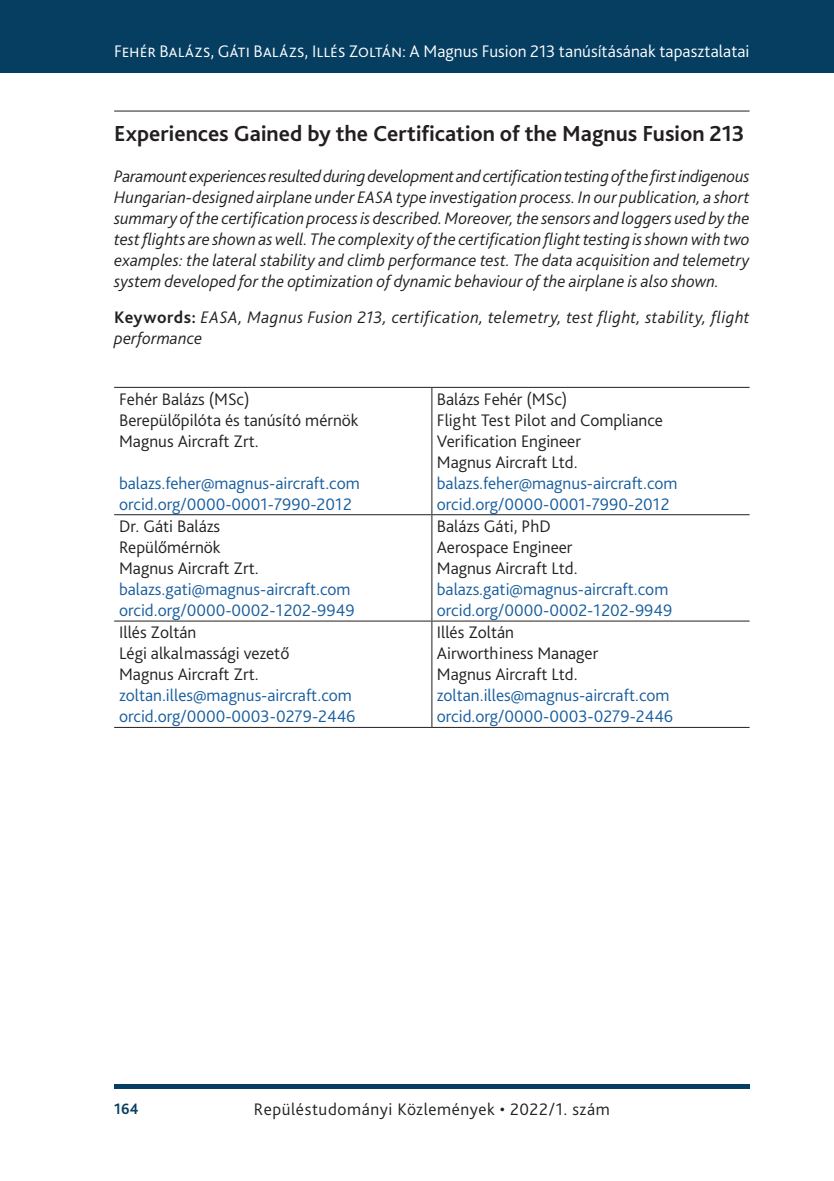
<style>
.page{position:relative;width:834px;height:1181px;background:#fff}
.page>*{position:absolute;margin:0;border:0;box-sizing:border-box;transform-origin:0 0}
._3_3_Abctract_angol{font:700 22.75px "Bliss Pro";color:#231f20}
._3_4_Abstract_angol{font:italic 300 17.5px/21px "Bliss Pro";letter-spacing:.01em;color:#231f20;text-align:justify}
.RTK_szerzok_tablazat{font:300 17.5px "Bliss Pro";color:#175d9e}
.RTK_szerzok_tablazat-2{font:300 17.5px/21px "Bliss Pro";color:#231f20}
.t1{font:300 17.5px "Bliss Pro";letter-spacing:.005em;color:#fff}
.RTK_szerzok_tablazat-3{font:300 17.5px "Bliss Pro";letter-spacing:.03em;color:#231f20}
.t2{font:700 15.75px "Bliss Pro";color:#063e62;scale:.95 1}
.s1{font-weight:700;font-style:normal}
</style>
<div class="page">
<div style="left:0;top:0;width:833px;height:73px;background:#063e62"></div>
<div style="left:114px;top:1084px;width:635px;height:5px;background:#063e62"></div>
<hr style="left:114px;top:111px;width:635px;height:1px;background:#231f20">
<hr style="left:114px;top:387px;width:318px;height:1px;background:#231f20">
<hr style="left:432px;top:387px;width:317px;height:1px;background:#231f20">
<hr style="left:431px;top:388px;width:1px;height:126px;background:#231f20">
<hr style="left:114px;top:514px;width:318px;height:1px;background:#231f20">
<hr style="left:432px;top:514px;width:317px;height:1px;background:#231f20">
<hr style="left:431px;top:515px;width:1px;height:105px;background:#231f20">
<hr style="left:114px;top:620px;width:318px;height:1px;background:#231f20">
<hr style="left:432px;top:620px;width:317px;height:1px;background:#231f20">
<hr style="left:431px;top:621px;width:1px;height:106px;background:#231f20">
<hr style="left:114px;top:727px;width:318px;height:1px;background:#231f20">
<hr style="left:432px;top:727px;width:317px;height:1px;background:#231f20">
<p class="t1" style="left:114px;top:41px;width:636px">Fehér Balázs, Gáti Balázs, Illés Zoltán: A Magnus Fusion 213 tanúsításának tapasztalatai</p>
<p class="_3_3_Abctract_angol" style="left:114px;top:120px;width:631px">Experiences Gained by the Certification of the Magnus Fusion 213</p>
<p class="_3_4_Abstract_angol" style="left:114px;top:165px;width:637px">Paramount experiences resulted during development and certification testing of the first indigenous Hungarian-designed airplane under EASA type investigation process. In our publication, a short summary of the certification process is described. Moreover, the sensors and loggers used by the test flights are shown as well. The complexity of the certification flight testing is shown with two examples: the lateral stability and climb performance test. The data acquisition and telemetry system developed for the optimization of dynamic behaviour of the airplane is also shown.</p>
<p class="_3_4_Abstract_angol" style="left:114px;top:306px;width:636px"><span class="s1">Keywords:</span> EASA, Magnus Fusion 213, certification, telemetry, test flight, stability, flight performance</p>
<p class="RTK_szerzok_tablazat-2" style="left:119px;top:388px;width:132px">Fehér Balázs (MSc)</p>
<p class="RTK_szerzok_tablazat-2" style="left:119px;top:409px;width:241px">Berepülőpilóta és tanúsító mérnök</p>
<p class="RTK_szerzok_tablazat-2" style="left:119px;top:430px;width:141px">Magnus Aircraft Zrt.</p>
<p class="RTK_szerzok_tablazat" style="left:119px;top:472px;width:242px">balazs.feher@magnus-aircraft.com</p>
<p class="RTK_szerzok_tablazat" style="left:119px;top:493px;width:234px">orcid.org/0000-0001-7990-2012</p>
<p class="RTK_szerzok_tablazat-2" style="left:119px;top:515px;width:103px">Dr. Gáti Balázs</p>
<p class="RTK_szerzok_tablazat-2" style="left:119px;top:536px;width:103px">Repülőmérnök</p>
<p class="RTK_szerzok_tablazat-2" style="left:119px;top:557px;width:141px">Magnus Aircraft Zrt.</p>
<p class="RTK_szerzok_tablazat" style="left:119px;top:578px;width:233px">balazs.gati@magnus-aircraft.com</p>
<p class="RTK_szerzok_tablazat" style="left:119px;top:599px;width:237px">orcid.org/0000-0002-1202-9949</p>
<p class="RTK_szerzok_tablazat-2" style="left:119px;top:621px;width:79px">Illés Zoltán</p>
<p class="RTK_szerzok_tablazat-2" style="left:119px;top:642px;width:172px">Légi alkalmassági vezető</p>
<p class="RTK_szerzok_tablazat-2" style="left:119px;top:663px;width:141px">Magnus Aircraft Zrt.</p>
<p class="RTK_szerzok_tablazat" style="left:119px;top:685px;width:234px">zoltan.illes@magnus-aircraft.com</p>
<p class="RTK_szerzok_tablazat" style="left:119px;top:706px;width:238px">orcid.org/0000-0003-0279-2446</p>
<p class="RTK_szerzok_tablazat-2" style="left:437px;top:388px;width:132px">Balázs Fehér (MSc)</p>
<p class="RTK_szerzok_tablazat-2" style="left:437px;top:409px;width:227px">Flight Test Pilot and Compliance<br>Verification Engineer</p>
<p class="RTK_szerzok_tablazat-2" style="left:437px;top:451px;width:142px">Magnus Aircraft Ltd.</p>
<p class="RTK_szerzok_tablazat" style="left:437px;top:472px;width:242px">balazs.feher@magnus-aircraft.com</p>
<p class="RTK_szerzok_tablazat" style="left:437px;top:493px;width:234px">orcid.org/0000-0001-7990-2012</p>
<p class="RTK_szerzok_tablazat-2" style="left:437px;top:515px;width:115px">Balázs Gáti, PhD</p>
<p class="RTK_szerzok_tablazat-2" style="left:437px;top:536px;width:137px">Aerospace Engineer</p>
<p class="RTK_szerzok_tablazat-2" style="left:437px;top:557px;width:142px">Magnus Aircraft Ltd.</p>
<p class="RTK_szerzok_tablazat" style="left:437px;top:578px;width:233px">balazs.gati@magnus-aircraft.com</p>
<p class="RTK_szerzok_tablazat" style="left:437px;top:599px;width:237px">orcid.org/0000-0002-1202-9949</p>
<p class="RTK_szerzok_tablazat-2" style="left:437px;top:621px;width:79px">Illés Zoltán</p>
<p class="RTK_szerzok_tablazat-2" style="left:437px;top:642px;width:163px">Airworthiness Manager</p>
<p class="RTK_szerzok_tablazat-2" style="left:437px;top:663px;width:142px">Magnus Aircraft Ltd.</p>
<p class="RTK_szerzok_tablazat" style="left:437px;top:685px;width:234px">zoltan.illes@magnus-aircraft.com</p>
<p class="RTK_szerzok_tablazat" style="left:437px;top:706px;width:238px">orcid.org/0000-0003-0279-2446</p>
<p class="t2" style="left:114px;top:1099px;width:27px">164</p>
<p class="RTK_szerzok_tablazat-3" style="left:254px;top:1098px;width:357px">Repüléstudományi Közlemények • 2022/1. szám</p>
</div>
